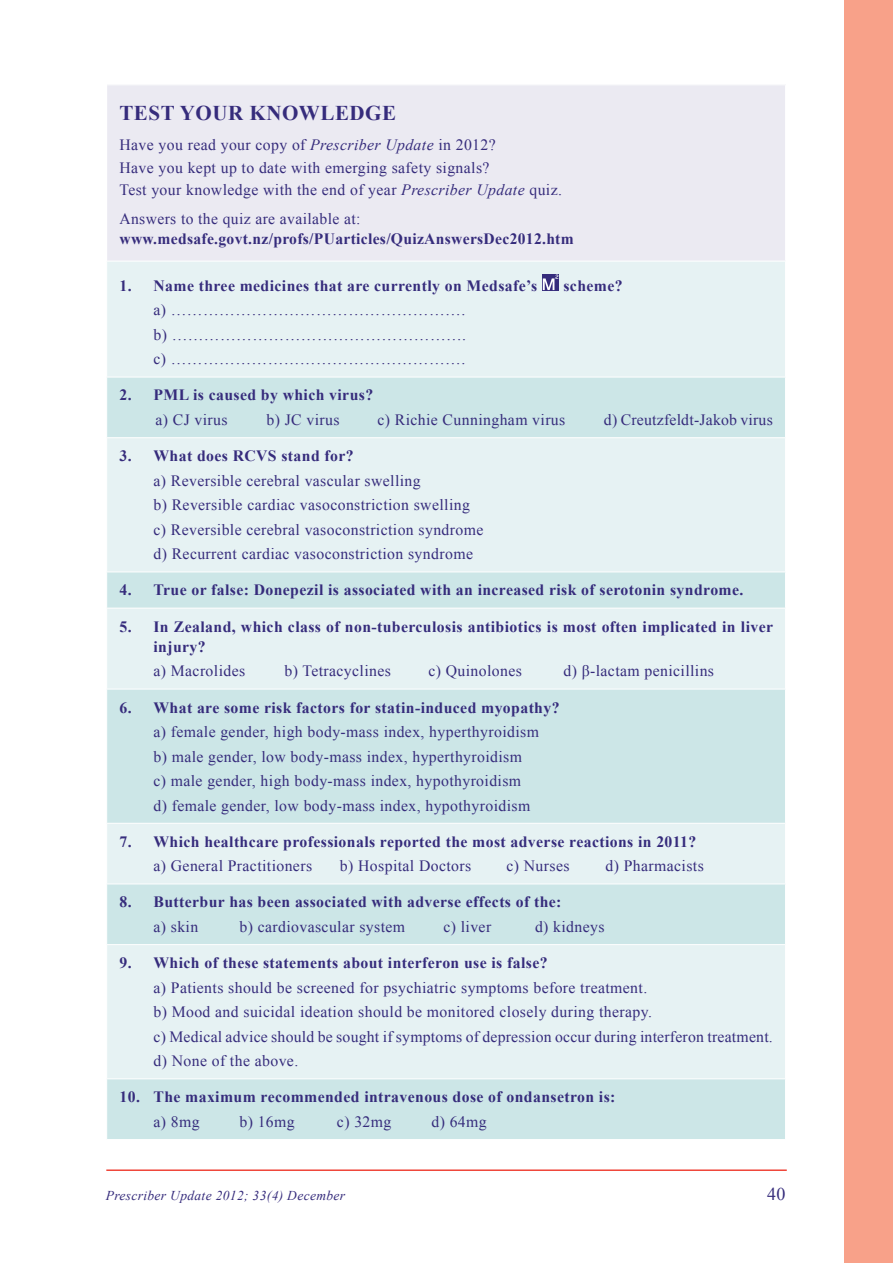
<style>
.page{position:relative;width:893px;height:1263px;background:#fff}
.page>*{position:absolute;margin:0;border:0;box-sizing:border-box;transform-origin:0 0}
.t1{font:700 21px "Times New Roman";letter-spacing:.025em;color:#362c7c}
.t2{font:18px "Times New Roman";color:#362c7c}
.t3{font:15.75px/24.5px "Times New Roman";letter-spacing:.025em;color:#362c7c}
.t4{font:700 15.75px/20.2px "Times New Roman";letter-spacing:.025em;color:#362c7c}
.t5{font:italic 13.5px "Times New Roman";letter-spacing:.025em;color:#362c7c}
.s1{font-style:italic}
</style>
<div class="page">
<hr style="left:106px;top:1169px;width:681px;height:2px;background:#ef4438">
<div style="left:844px;top:0;width:49px;height:1263px;background:#f8a189"></div>
<div style="left:107px;top:85px;width:678px;height:176px;background:#ebeaf2"></div>
<div style="left:107px;top:262px;width:678px;height:115px;background:#e6f2f3"></div>
<svg style="left:107px;top:378px;width:678px;height:761px;background:#daeced"></svg>
<hr style="left:106px;top:437px;width:680px;height:1px;background:#fff">
<hr style="left:106px;top:571px;width:680px;height:1px;background:#fff">
<hr style="left:106px;top:608px;width:680px;height:1px;background:#fff">
<hr style="left:106px;top:689px;width:680px;height:1px;background:#fff">
<hr style="left:106px;top:823px;width:680px;height:1px;background:#fff">
<hr style="left:106px;top:883px;width:680px;height:1px;background:#fff">
<hr style="left:106px;top:944px;width:680px;height:1px;background:#fff">
<hr style="left:106px;top:1078px;width:680px;height:1px;background:#fff">
<svg style="left:542px;top:274px;width:17px;height:17px"></svg>
<svg style="left:543px;top:275px;width:15px;height:15px"></svg>
<h1 class="t1" style="left:119px;top:99px;width:278px">TEST YOUR KNOWLEDGE</h1>
<p class="t3" style="left:119px;top:134px;width:444px;line-height:22.4px">Have you read your copy of <span class="s1">Prescriber Update</span> in 2012?<br>Have you kept up to date with emerging safety signals?<br>Test your knowledge with the end of year <span class="s1">Prescriber Update</span> quiz.</p>
<p class="t3" style="left:119px;top:206px;width:242px">Answers to the quiz are available at:</p>
<p class="t4" style="left:119px;top:228px;width:456px">www.medsafe.govt.nz/profs/PUarticles/QuizAnswersDec2012.htm</p>
<p class="t4" style="left:119px;top:275px;width:419px">1. Name three medicines that are currently on Medsafe’s</p>
<p class="t4" style="left:563px;top:275px;width:61px">scheme?</p>
<p class="t3" style="left:153px;top:298px;width:314px;text-align:justify">a) ………………………………………………. b) ………………………………………………. c) ……………………………………………….</p>
<p class="t4" style="left:119px;top:385px;width:255px">2. PML is caused by which virus?</p>
<p class="t3" style="left:155px;top:407px;width:74px">a) CJ virus</p>
<p class="t3" style="left:266px;top:407px;width:75px">b) JC virus</p>
<p class="t3" style="left:377px;top:407px;width:189px">c) Richie Cunningham virus</p>
<p class="t3" style="left:604px;top:407px;width:170px">d) Creutzfeldt-Jakob virus</p>
<p class="t4" style="left:119px;top:445px;width:236px">3. What does RCVS stand for?</p>
<p class="t3" style="left:153px;top:468px;width:331px">a) Reversible cerebral vascular swelling<br>b) Reversible cardiac vasoconstriction swelling c) Reversible cerebral vasoconstriction syndrome d) Recurrent cardiac vasoconstriction syndrome</p>
<p class="t4" style="left:119px;top:580px;width:625px">4. True or false: Donepezil is associated with an increased risk of serotonin syndrome.</p>
<p class="t4" style="left:153px;top:616px;width:621px;text-indent:-34px">5. In Zealand, which class of non-tuberculosis antibiotics is most often implicated in liver injury?</p>
<p class="t3" style="left:153px;top:659px;width:93px">a) Macrolides</p>
<p class="t3" style="left:284px;top:659px;width:108px">b) Tetracyclines</p>
<p class="t3" style="left:428px;top:659px;width:95px">c) Quinolones</p>
<p class="t3" style="left:563px;top:659px;width:152px">d) β-lactam penicillins</p>
<p class="t4" style="left:119px;top:697px;width:442px">6. What are some risk factors for statin-induced myopathy?</p>
<p class="t3" style="left:153px;top:719px;width:387px">a) female gender, high body-mass index, hyperthyroidism b) male gender, low body-mass index, hyperthyroidism<br>c) male gender, high body-mass index, hypothyroidism<br>d) female gender, low body-mass index, hypothyroidism</p>
<p class="t4" style="left:119px;top:831px;width:578px">7. Which healthcare professionals reported the most adverse reactions in 2011?</p>
<p class="t3" style="left:153px;top:853px;width:160px">a) General Practitioners</p>
<p class="t3" style="left:340px;top:853px;width:133px">b) Hospital Doctors</p>
<p class="t3" style="left:506px;top:853px;width:65px">c) Nurses</p>
<p class="t3" style="left:605px;top:853px;width:100px">d) Pharmacists</p>
<p class="t4" style="left:119px;top:892px;width:443px">8. Butterbur has been associated with adverse effects of the:</p>
<p class="t3" style="left:153px;top:914px;width:46px">a) skin</p>
<p class="t3" style="left:239px;top:914px;width:167px">b) cardiovascular system</p>
<p class="t3" style="left:443px;top:914px;width:49px">c) liver</p>
<p class="t3" style="left:535px;top:914px;width:71px">d) kidneys</p>
<p class="t4" style="left:119px;top:952px;width:430px">9. Which of these statements about interferon use is false?</p>
<p class="t3" style="left:153px;top:975px;width:621px">a) Patients should be screened for psychiatric symptoms before treatment.<br>b) Mood and suicidal ideation should be monitored closely during therapy.<br>c) Medical advice should be sought if symptoms of depression occur during interferon treatment. d) None of the above.</p>
<p class="t4" style="left:119px;top:1086px;width:497px">10. The maximum recommended intravenous dose of ondansetron is:</p>
<p class="t3" style="left:153px;top:1109px;width:48px">a) 8mg</p>
<p class="t3" style="left:239px;top:1109px;width:57px">b) 16mg</p>
<p class="t3" style="left:337px;top:1109px;width:56px">c) 32mg</p>
<p class="t3" style="left:431px;top:1109px;width:57px">d) 64mg</p>
<p class="t5" style="left:106px;top:1186px;width:241px">Prescriber Update 2012; 33(4) December</p>
<p class="t2" style="left:767px;top:1182px;width:20px">40</p>
</div>
